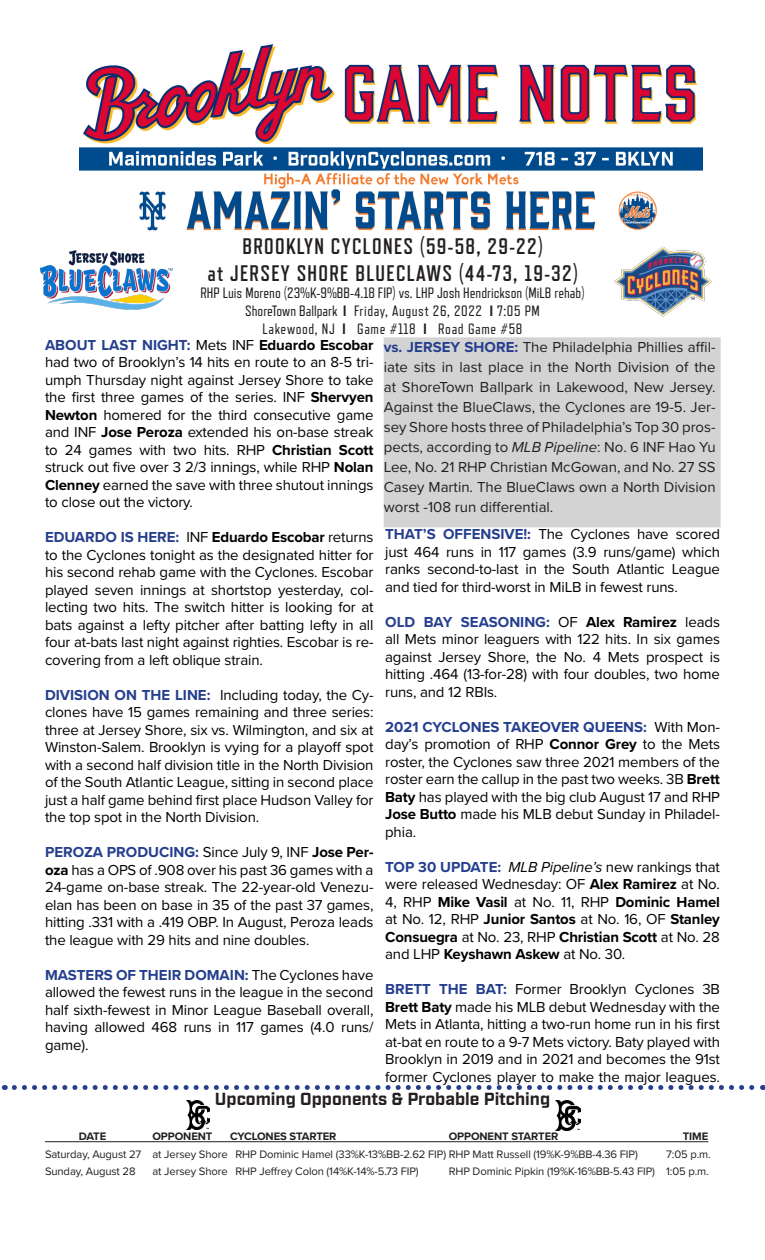
<style>
.page{position:relative;width:765px;height:1260px;background:#fff}
.page>*{position:absolute;margin:0;border:0;box-sizing:border-box;transform-origin:0 0}
.t1{font:700 22.5px "Refrigerator Deluxe";letter-spacing:.06em;color:#231f20;scale:.95 1}
.t2{font:700 17.5px "Industry";color:#231f20}
.t3{font:15px/17.5px "Proxima Nova";letter-spacing:-.01em;color:#000;text-align:justify}
.t4{font:15px/20px "Proxima Nova";color:#231f20;text-align:justify}
.t5{font:15px "Refrigerator Deluxe";color:#231f20}
.t6{font:15px "Refrigerator Deluxe";letter-spacing:.04em;color:#231f20}
.t7{font:11.25px "Proxima Nova";letter-spacing:-.01em;color:#231f20}
.t8{font:700 11.25px "Proxima Nova";letter-spacing:-.01em;color:#231f20}
.s1{font-weight:800}
.s2{font-weight:700;color:#253f8e}
.s3{font-weight:700}
.s4{font-style:italic}
</style>
<div class="page">
<div style="left:384px;top:338px;width:336px;height:189px;background:#d3d3d3"></div>
<svg style="left:14px;top:1085px;width:749px;height:5px"></svg>
<hr style="left:45px;top:1141px;width:663px;height:1px;background:#231f20">
<img style="left:186px;top:1100px;width:24px;height:29px">
<img style="left:555px;top:1100px;width:25px;height:30px">
<img style="left:613px;top:246px;width:100px;height:71px">
<img style="left:80px;top:44px;width:622px;height:187px">
<img style="left:41px;top:251px;width:131px;height:58px">
<p class="t1" style="left:242px;top:233px;width:318px">BROOKLYN CYCLONES (59-58, 29-22)</p>
<p class="t1" style="left:207px;top:260px;width:391px">at JERSEY SHORE BLUECLAWS (44-73, 19-32)</p>
<p class="t5" style="left:200px;top:285px;width:386px">RHP Luis Moreno (23%K-9%BB-4.18 FIP) vs. LHP Josh Hendrickson (MiLB rehab)</p>
<p class="t5" style="left:245px;top:303px;width:296px">ShoreTown Ballpark <span class="s1">I</span> Friday, August 26, 2022 <span class="s1">I</span> 7:05 PM</p>
<p class="t6" style="left:263px;top:321px;width:261px">Lakewood, NJ <span class="s1">I</span> Game #118 <span class="s1">I</span> Road Game #58</p>
<p class="t3" style="left:45px;top:335px;width:330px"><span class="s2">ABOUT LAST NIGHT:</span> Mets INF <span class="s3">Eduardo Escobar </span>had two of Brooklyn’s 14 hits en route to an 8-5 tri&shy;umph Thursday night against Jersey Shore to take the first three games of the series. INF <span class="s3">Shervyen Newton</span> homered for the third consecutive game and INF <span class="s3">Jose Peroza</span> extended his on-base streak to 24 games with two hits. RHP <span class="s3">Christian Scott </span>struck out five over 3 2/3 innings, while RHP <span class="s3">Nolan Clenney</span> earned the save with three shutout innings to close out the victory.</p>
<p class="t3" style="left:45px;top:528px;width:330px"><span class="s2">EDUARDO IS HERE:</span> INF <span class="s3">Eduardo Escobar</span> returns to the Cyclones tonight as the designated hitter for his second rehab game with the Cyclones. Escobar played seven innings at shortstop yesterday, col&shy;lecting two hits. The switch hitter is looking for at bats against a lefty pitcher after batting lefty in all four at-bats last night against righties. Escobar is re&shy;covering from a left oblique strain.</p>
<p class="t3" style="left:45px;top:685px;width:330px"><span class="s2">DIVISION ON THE LINE:</span> Including today, the Cy&shy;clones have 15 games remaining and three series: three at Jersey Shore, six vs. Wilmington, and six at Winston-Salem. Brooklyn is vying for a playoff spot with a second half division title in the North Division of the South Atlantic League, sitting in second place just a half game behind first place Hudson Valley for the top spot in the North Division.</p>
<p class="t3" style="left:45px;top:843px;width:330px"><span class="s2">PEROZA PRODUCING:</span> Since July 9, INF <span class="s3">Jose Per&shy;oza</span> has a OPS of .908 over his past 36 games with a 24-game on-base streak. The 22-year-old Venezu&shy;elan has been on base in 35 of the past 37 games, hitting .331 with a .419 OBP. In August, Peroza leads the league with 29 hits and nine doubles.</p>
<p class="t3" style="left:45px;top:965px;width:330px"><span class="s2">MASTERS OF THEIR DOMAIN:</span> The Cyclones have allowed the fewest runs in the league in the second half sixth-fewest in Minor League Baseball overall, having allowed 468 runs in 117 games (4.0 runs/ game).</p>
<p class="t4" style="left:384px;top:337px;width:333px"><span class="s2">vs. JERSEY SHORE:</span> The Philadelphia Phillies affil&shy;iate sits in last place in the North Division of the at ShoreTown Ballpark in Lakewood, New Jersey.<br>Against the BlueClaws, the Cyclones are 19-5. Jer&shy;sey Shore hosts three of Philadelphia’s Top 30 pros&shy;pects, according to <span class="s4">MLB Pipeline</span>: No. 6 INF Hao Yu Lee, No. 21 RHP Christian McGowan, and No. 27 SS Casey Martin. The BlueClaws own a North Division worst -108 run differential.</p>
<p class="t3" style="left:385px;top:525px;width:336px"><span class="s2">THAT’S OFFENSIVE!:</span> The Cyclones have scored just 464 runs in 117 games (3.9 runs/game) which ranks second-to-last in the South Atlantic League and tied for third-worst in MiLB in fewest runs.</p>
<p class="t3" style="left:385px;top:612px;width:336px"><span class="s2">OLD BAY SEASONING:</span> OF <span class="s3">Alex Ramirez</span> leads all Mets minor leaguers with 122 hits. In six games against Jersey Shore, the No. 4 Mets prospect is hitting .464 (13-for-28) with four doubles, two home runs, and 12 RBIs.</p>
<p class="t3" style="left:385px;top:717px;width:336px"><span class="s2">2021 CYCLONES TAKEOVER QUEENS:</span> With Mon&shy;day’s promotion of RHP <span class="s3">Connor Grey</span> to the Mets roster, the Cyclones saw three 2021 members of the roster earn the callup in the past two weeks. 3B <span class="s3">Brett Baty</span> has played with the big club August 17 and RHP <span class="s3">Jose Butto</span> made his MLB debut Sunday in Philadel&shy;phia.</p>
<p class="t3" style="left:385px;top:857px;width:336px"><span class="s2">TOP 30 UPDATE:</span> <span class="s4">MLB Pipeline’s</span> new rankings that were released Wednesday: OF <span class="s3">Alex Ramirez</span> at No.<br>4, RHP <span class="s3">Mike Vasil</span> at No. 11, RHP <span class="s3">Dominic Hamel </span>at No. 12, RHP <span class="s3">Junior Santos</span> at No. 16, OF <span class="s3">Stanley Consuegra</span> at No. 23, RHP <span class="s3">Christian Scott</span> at No. 28 and LHP <span class="s3">Keyshawn Askew</span> at No. 30.</p>
<p class="t3" style="left:385px;top:980px;width:336px"><span class="s2">BRETT THE BAT:</span> Former Brooklyn Cyclones 3B <span class="s3">Brett Baty</span> made his MLB debut Wednesday with the Mets in Atlanta, hitting a two-run home run in his first at-bat en route to a 9-7 Mets victory. Baty played with Brooklyn in 2019 and in 2021 and becomes the 91st former Cyclones player to make the major leagues.</p>
<p class="t2" style="left:215px;top:1089px;width:337px">Upcoming Opponents &amp; Probable Pitching</p>
<p class="t8" style="left:79px;top:1128px;width:29px">DATE</p>
<p class="t8" style="left:153px;top:1128px;width:61px">OPPONENT</p>
<p class="t8" style="left:230px;top:1128px;width:108px">CYCLONES STARTER</p>
<p class="t8" style="left:449px;top:1128px;width:111px">OPPONENT STARTER</p>
<p class="t8" style="left:683px;top:1128px;width:27px">TIME</p>
<p class="t7" style="left:45px;top:1145px;width:594px">Saturday, August 27 at Jersey Shore RHP Dominic Hamel (33%K-13%BB-2.62 FIP) RHP Matt Russell (19%K-9%BB-4.36 FIP)</p>
<p class="t7" style="left:666px;top:1145px;width:46px">7:05 p.m.</p>
<p class="t7" style="left:45px;top:1163px;width:92px">Sunday, August 28</p>
<p class="t7" style="left:153px;top:1163px;width:268px">at Jersey Shore RHP Jeffrey Colon (14%K-14%-5.73 FIP)</p>
<p class="t7" style="left:449px;top:1163px;width:262px">RHP Dominic Pipkin (19%K-16%BB-5.43 FIP) 1:05 p.m.</p>
</div>
